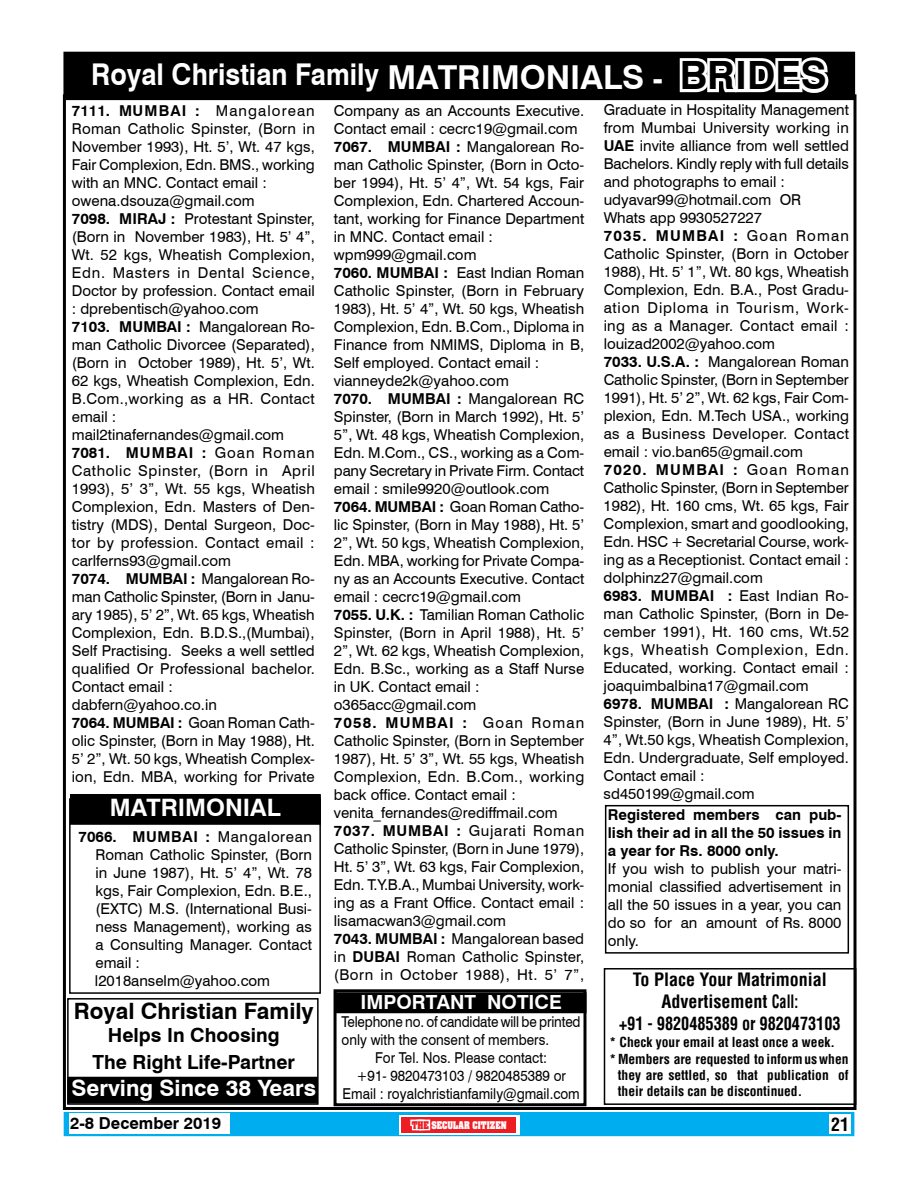
<style>
.page{position:relative;width:918px;height:1188px;background:#fff}
.page>*{position:absolute;margin:0;border:0;box-sizing:border-box;transform-origin:0 0}
.t1{font:700 30px "Swiss 721 BT";color:#fff;scale:.9 1}
.t2{font:700 24px "Swiss 721 BT";color:#fff}
.t3{font:700 22.5px "Swiss 721 BT";color:#000}
.t4{font:700 22.5px "Swiss 721 BT";color:#fff}
.t5{font:700 19.5px/27px "Swiss 721 BT";color:#000;text-align:center}
.t6{font:700 19.5px "Swiss 721 BT";color:#fff}
.t7{font:18px/21.8px "Switzerland Condensed";color:#000;text-align:center}
.t8{font:700 16.5px "Swiss 721 BT";color:#000}
.t9{font:15px/18px "Swiss 721 BT";color:#000}
.t10{font:15px "Swiss 721 BT";color:#000;scale:.9 1}
.t11{font:700 15px/18px "Swiss 721 BT";color:#000;text-align:justify}
.t12{font:13.5px "Switzerland Condensed";color:#000}
.t13{font:700 9px "Aardvark";color:#fff;scale:.85 1}
.s1{font-size:33px}
.s2{font-size:39px;color:#000}
.s3{font-weight:700}
.s4{color:#ed1d24}
</style>
<div class="page">
<div style="left:64px;top:1112px;width:790px;height:24px;background:#00aeef"></div>
<div style="left:829px;top:1114px;width:21px;height:20px;background:#fff"></div>
<div style="left:399px;top:1115px;width:121px;height:20px;background:#fff"></div>
<div style="left:69px;top:1114px;width:161px;height:20px;background:#fff"></div>
<div style="left:402px;top:1117px;width:114px;height:16px;background:#ed1d24"></div>
<svg style="left:410px;top:1119px;width:21px;height:12px"></svg>
<div style="left:68px;top:1077px;width:249px;height:26px;background:#000"></div>
<div style="left:67px;top:998px;width:252px;height:107px;border:2px solid #000"></div>
<div style="left:64px;top:52px;width:790px;height:47px;background:#000"></div>
<div style="left:63px;top:52px;width:792px;height:48px;border:2px solid #000"></div>
<svg style="left:677px;top:51px;width:156px;height:50px"></svg>
<div style="left:604px;top:968px;width:252px;height:137px;border:2px solid #000"></div>
<div style="left:336px;top:993px;width:250px;height:20px;background:#000"></div>
<div style="left:334px;top:989px;width:252px;height:117px;border:3px solid #000"></div>
<div style="left:605px;top:805px;width:244px;height:149px;border:2px solid #000"></div>
<div style="left:69px;top:798px;width:252px;height:196px;border:2px solid #000"></div>
<div style="left:71px;top:795px;width:249px;height:29px;background:#000"></div>
<div style="left:70px;top:794px;width:251px;height:31px;border:2px solid #000"></div>
<h1 class="t1" style="left:91px;top:56px;width:819px">Royal Christian Family <span class="s1">MATRIMONIALS</span> - <span class="s2">BRIDES</span></h1>
<p class="t9" style="left:72px;top:102px;width:245px"><span class="s3">7111. MUMBAI :</span> Mangalorean<br>Roman Catholic Spinster, (Born in<br>November 1993), Ht. 5’, Wt. 47 kgs,<br>Fair Complexion, Edn. BMS., working with an MNC. Contact email : owena.dsouza@gmail.com<br><span class="s3">7098. MIRAJ :</span> Protestant Spinster, (Born in November 1983), Ht. 5’ 4”,<br>Wt. 52 kgs, Wheatish Complexion,<br>Edn. Masters in Dental Science,<br>Doctor by profession. Contact email : dprebentisch@yahoo.com<br><span class="s3">7103. MUMBAI :</span> Mangalorean Ro&shy;man Catholic Divorcee (Separated), (Born in October 1989), Ht. 5’, Wt.<br>62 kgs, Wheatish Complexion, Edn.<br>B.Com.,working as a HR. Contact email : mail2tinafernandes@gmail.com<br><span class="s3">7081. MUMBAI :</span> Goan Roman<br>Catholic Spinster, (Born in April<br>1993), 5’ 3”, Wt. 55 kgs, Wheatish<br>Complexion, Edn. Masters of Den&shy;tistry (MDS), Dental Surgeon, Doc&shy;tor by profession. Contact email : carlferns93@gmail.com<br><span class="s3">7074. MUMBAI :</span> Mangalorean Ro&shy;man Catholic Spinster, (Born in Janu&shy;ary 1985), 5’ 2”, Wt. 65 kgs, Wheatish<br>Complexion, Edn. B.D.S.,(Mumbai),<br>Self Practising. Seeks a well settled qualified Or Professional bachelor.<br>Contact email : dabfern@yahoo.co.in<br><span class="s3">7064. MUMBAI :</span> Goan Roman Cath&shy;olic Spinster, (Born in May 1988), Ht.<br>5’ 2”, Wt. 50 kgs, Wheatish Complex&shy;ion, Edn. MBA, working for Private</p>
<p class="t9" style="left:334px;top:102px;width:252px">Company as an Accounts Executive.<br>Contact email : cecrc19@gmail.com <span class="s3">7067. MUMBAI :</span> Mangalorean Ro&shy;man Catholic Spinster, (Born in Octo&shy;ber 1994), Ht. 5’ 4”, Wt. 54 kgs, Fair Complexion, Edn. Chartered Accoun&shy;tant, working for Finance Department in MNC. Contact email : wpm999@gmail.com<br><span class="s3">7060. MUMBAI :</span> East Indian Roman Catholic Spinster, (Born in February 1983), Ht. 5’ 4”, Wt. 50 kgs, Wheatish Complexion, Edn. B.Com., Diploma in Finance from NMIMS, Diploma in B, Self employed. Contact email : vianneyde2k@yahoo.com<br><span class="s3">7070. MUMBAI :</span> Mangalorean RC Spinster, (Born in March 1992), Ht. 5’ 5”, Wt. 48 kgs, Wheatish Complexion, Edn. M.Com., CS., working as a Com&shy;pany Secretary in Private Firm. Contact email : smile9920@outlook.com <span class="s3">7064. MUMBAI :</span> Goan Roman Catho&shy;lic Spinster, (Born in May 1988), Ht. 5’ 2”, Wt. 50 kgs, Wheatish Complexion, Edn. MBA, working for Private Compa&shy;ny as an Accounts Executive. Contact email : cecrc19@gmail.com<br><span class="s3">7055. U.K. :</span> Tamilian Roman Catholic Spinster, (Born in April 1988), Ht. 5’ 2”, Wt. 62 kgs, Wheatish Complexion, Edn. B.Sc., working as a Staff Nurse in UK. Contact email : o365acc@gmail.com<br><span class="s3">7058. MUMBAI :</span> Goan Roman Catholic Spinster, (Born in September 1987), Ht. 5’ 3”, Wt. 55 kgs, Wheatish Complexion, Edn. B.Com., working back office. Contact email : venita_fernandes@rediffmail.com <span class="s3">7037. MUMBAI :</span> Gujarati Roman Catholic Spinster, (Born in June 1979), Ht. 5’ 3”, Wt. 63 kgs, Fair Complexion, Edn. T.Y.B.A., Mumbai University, work&shy;ing as a Frant Office. Contact email : lisamacwan3@gmail.com<br><span class="s3">7043. MUMBAI :</span> Mangalorean based in <span class="s3">DUBAI</span> Roman Catholic Spinster, (Born in October 1988), Ht. 5’ 7”,</p>
<p class="t9" style="left:604px;top:100px;width:247px">Graduate in Hospitality Management from Mumbai University working in<br><span class="s3">UAE</span> invite alliance from well settled<br>Bachelors. Kindly reply with full details and photographs to email : udyavar99@hotmail.com OR<br>Whats app 9930527227<br><span class="s3">7035. MUMBAI :</span> Goan Roman<br>Catholic Spinster, (Born in October<br>1988), Ht. 5’ 1”, Wt. 80 kgs, Wheatish<br>Complexion, Edn. B.A., Post Gradu&shy;ation Diploma in Tourism, Work&shy;ing as a Manager. Contact email : louizad2002@yahoo.com<br><span class="s3">7033. U.S.A. :</span> Mangalorean Roman<br>Catholic Spinster, (Born in September<br>1991), Ht. 5’ 2”, Wt. 62 kgs, Fair Com&shy;plexion, Edn. M.Tech USA., working as a Business Developer. Contact email : vio.ban65@gmail.com<br><span class="s3">7020. MUMBAI :</span> Goan Roman<br>Catholic Spinster, (Born in September<br>1982), Ht. 160 cms, Wt. 65 kgs, Fair<br>Complexion, smart and goodlooking,<br>Edn. HSC + Secretarial Course, work&shy;ing as a Receptionist. Contact email : dolphinz27@gmail.com<br><span class="s3">6983. MUMBAI :</span> East Indian Ro&shy;man Catholic Spinster, (Born in De&shy;cember 1991), Ht. 160 cms, Wt.52 kgs, Wheatish Complexion, Edn.<br>Educated, working. Contact email : joaquimbalbina17@gmail.com<br><span class="s3">6978. MUMBAI :</span> Mangalorean RC<br>Spinster, (Born in June 1989), Ht. 5’<br>4”, Wt.50 kgs, Wheatish Complexion,<br>Edn. Undergraduate, Self employed.<br>Contact email : sd450199@gmail.com</p>
<h2 class="t2" style="left:110px;top:793px;width:53px">Matrimo</h2>
<h2 class="t2" style="left:225px;top:793px;width:50px">nial</h2>
<p class="t11" style="left:608px;top:806px;width:235px">Registered members can pub&shy;lish their ad in all the 50 issues in a year for Rs. 8000 only.</p>
<p class="t9" style="left:608px;top:860px;width:235px;text-align:justify">If you wish to publish your matri&shy;monial classified advertisement in all the 50 issues in a year, you can do so for an amount of Rs. 8000 only.</p>
<p class="t9" style="left:95px;top:827px;width:219px;text-indent:-16px"><span class="s3">7066. MUMBAI :</span> Mangalorean<br>Roman Catholic Spinster, (Born in June 1987), Ht. 5’ 4”, Wt. 78 kgs, Fair Complexion, Edn. B.E., (EXTC) M.S. (International Busi&shy;ness Management), working as a Consulting Manager. Contact email : l2018anselm@yahoo.com</p>
<p class="t7" style="left:619px;top:969px;width:223px">To Place Your Matrimonial<br>Advertisement Call:<br>+91 - 9820485389 or 9820473103</p>
<p class="t12" style="left:609px;top:1034px;width:227px">* Check your email at least once a week.</p>
<p class="t12" style="left:609px;top:1050px;width:241px">* Members are requested to inform us when</p>
<p class="t12" style="left:618px;top:1067px;width:232px">they are settled, so that publication of</p>
<p class="t12" style="left:618px;top:1083px;width:186px">their details can be discontinued.</p>
<h3 class="t6" style="left:361px;top:991px;width:21px">Import</h3>
<h3 class="t6" style="left:437px;top:991px;width:63px">ant Noti</h3>
<h3 class="t6" style="left:535px;top:991px;width:27px">ce</h3>
<p class="t10" style="left:342px;top:1013px;width:267px">Telephone no. of candidate will be printed</p>
<p class="t10" style="left:342px;top:1031px;width:232px">only with the consent of members.</p>
<p class="t10" style="left:375px;top:1049px;width:192px">For Tel. Nos. Please contact:</p>
<p class="t10" style="left:356px;top:1067px;width:234px">+91- 9820473103 / 9820485389 or</p>
<p class="t10" style="left:343px;top:1085px;width:265px">Email : royalchristianfamily@gmail.com</p>
<h3 class="t3" style="left:74px;top:997px;width:241px">Royal Christian Family</h3>
<h3 class="t5" style="left:93px;top:1022px;width:204px">Helps In Choosing<br>The Right Life-Partner</h3>
<h3 class="t4" style="left:72px;top:1075px;width:246px">Serving Since 38 Years</h3>
<p class="t8" style="left:70px;top:1113px;width:153px">2-8 December 2019</p>
<p class="t13" style="left:412px;top:1118px;width:113px"><span class="s4">THE</span> SECULAR CITIZEN</p>
<p class="t7" style="left:831px;top:1113px;width:19px">21</p>
</div>
